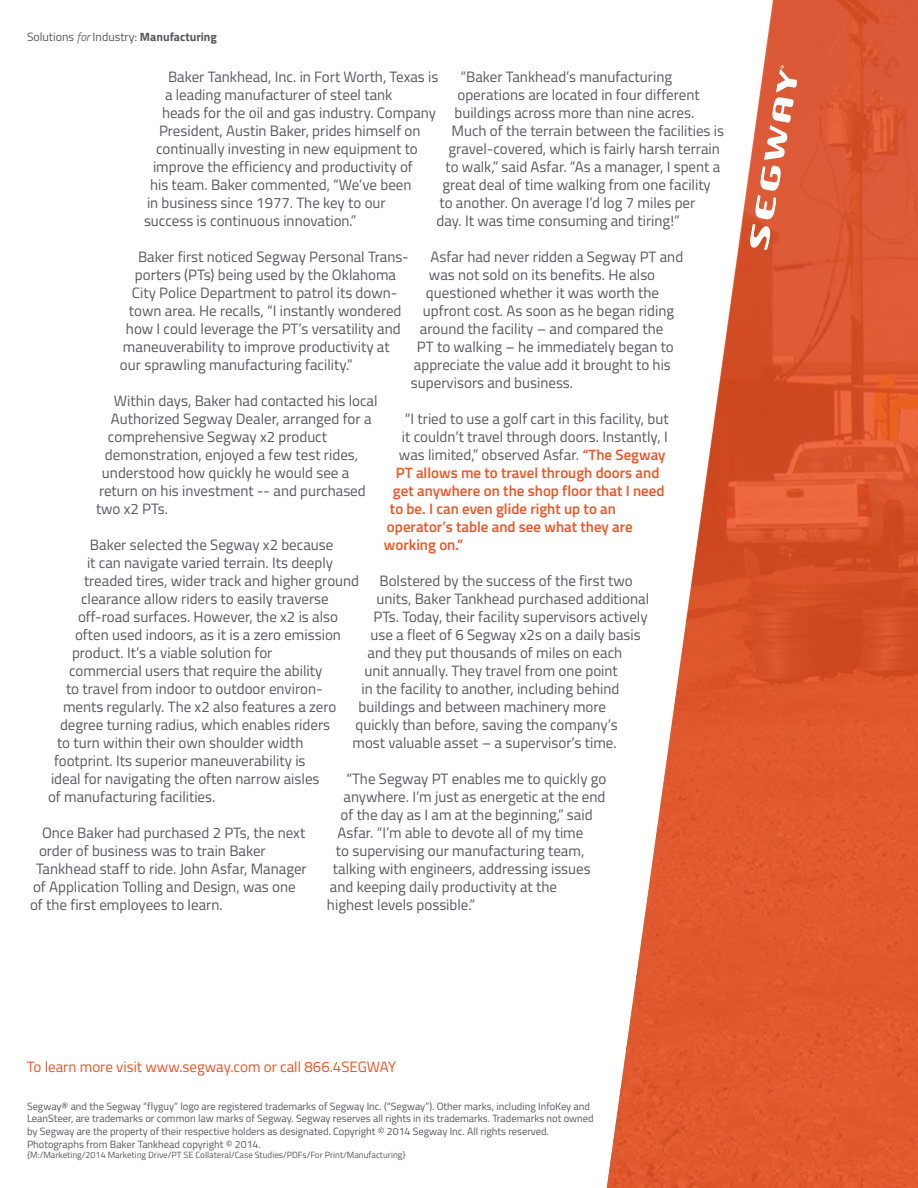
<style>
.page{position:relative;width:918px;height:1188px;background:#fff}
.page>*{position:absolute;margin:0;border:0;box-sizing:border-box;transform-origin:0 0}
.t1{font:15px "Titillium Web";color:#58595b}
.t2{font:600 15px "Titillium Web";color:#f05323}
.t3{font:15px "Titillium Web";color:#f05323}
.t4{font:12px "Titillium Web";color:#58595b}
.t5{font:10.5px/12.6px "Titillium Web";color:#58595b}
.t6{font:9px "Titillium Web";color:#58595b}
.s1{font-weight:300;font-style:italic}
.s2{font-family:"Minion Pro"}
.s3{font-weight:700}
.s4{font-weight:600;color:#f05323}
</style>
<div class="page">
<svg style="left:606px;top:0;width:312px;height:1188px;fill:#e05a31"></svg>
<svg style="left:749px;top:65px;width:48px;height:186px"></svg>
<p class="t4" style="left:27px;top:28px;width:192px">Solutions <span class="s1">for</span> Industry<span class="s2">:</span> <span class="s3">Manufacturing</span></p>
<p class="t1" style="left:168px;top:66px;width:272px">Baker Tankhead, Inc. in Fort Worth, Texas is</p>
<p class="t1" style="left:165px;top:84px;width:229px">a leading manufacturer of steel tank</p>
<p class="t1" style="left:162px;top:102px;width:276px">heads for the oil and gas industry. Company</p>
<p class="t1" style="left:159px;top:120px;width:263px">President, Austin Baker, prides himself on</p>
<p class="t1" style="left:156px;top:138px;width:263px">continually investing in new equipment to</p>
<p class="t1" style="left:153px;top:156px;width:261px">improve the efficiency and productivity of</p>
<p class="t1" style="left:150px;top:174px;width:263px">his team. Baker commented, “We’ve been</p>
<p class="t1" style="left:147px;top:192px;width:240px">in business since 1977. The key to our</p>
<p class="t1" style="left:144px;top:210px;width:214px">success is continuous innovation.”</p>
<p class="t1" style="left:138px;top:246px;width:272px">Baker first noticed Segway Personal Trans-</p>
<p class="t1" style="left:135px;top:264px;width:263px">porters (PTs) being used by the Oklahoma</p>
<p class="t1" style="left:132px;top:282px;width:267px">City Police Department to patrol its down-</p>
<p class="t1" style="left:129px;top:300px;width:274px">town area. He recalls, “I instantly wondered</p>
<p class="t1" style="left:126px;top:318px;width:276px">how I could leverage the PT’s versatility and</p>
<p class="t1" style="left:123px;top:336px;width:268px">maneuverability to improve productivity at</p>
<p class="t1" style="left:120px;top:354px;width:234px">our sprawling manufacturing facility.”</p>
<p class="t1" style="left:114px;top:390px;width:265px">Within days, Baker had contacted his local</p>
<p class="t1" style="left:111px;top:408px;width:262px">Authorized Segway Dealer, arranged for a</p>
<p class="t1" style="left:108px;top:426px;width:221px">comprehensive Segway x2 product</p>
<p class="t1" style="left:105px;top:444px;width:255px">demonstration, enjoyed a few test rides,</p>
<p class="t1" style="left:102px;top:462px;width:249px">understood how quickly he would see a</p>
<p class="t1" style="left:99px;top:480px;width:268px">return on his investment -- and purchased</p>
<p class="t1" style="left:96px;top:498px;width:73px">two x2 PTs.</p>
<p class="t1" style="left:90px;top:534px;width:245px">Baker selected the Segway x2 because</p>
<p class="t1" style="left:87px;top:552px;width:248px">it can navigate varied terrain. Its deeply</p>
<p class="t1" style="left:84px;top:570px;width:277px">treaded tires, wider track and higher ground</p>
<p class="t1" style="left:81px;top:588px;width:249px">clearance allow riders to easily traverse</p>
<p class="t1" style="left:78px;top:606px;width:262px">off-road surfaces. However, the x2 is also</p>
<p class="t1" style="left:75px;top:624px;width:267px">often used indoors, as it is a zero emission</p>
<p class="t1" style="left:72px;top:642px;width:202px">product. It’s a viable solution for</p>
<p class="t1" style="left:69px;top:660px;width:255px">commercial users that require the ability</p>
<p class="t1" style="left:66px;top:678px;width:258px">to travel from indoor to outdoor environ-</p>
<p class="t1" style="left:63px;top:696px;width:275px">ments regularly. The x2 also features a zero</p>
<p class="t1" style="left:60px;top:714px;width:272px">degree turning radius, which enables riders</p>
<p class="t1" style="left:57px;top:732px;width:248px">to turn within their own shoulder width</p>
<p class="t1" style="left:54px;top:750px;width:253px">footprint. Its superior maneuverability is</p>
<p class="t1" style="left:51px;top:768px;width:270px">ideal for navigating the often narrow aisles</p>
<p class="t1" style="left:48px;top:786px;width:169px">of manufacturing facilities.</p>
<p class="t1" style="left:42px;top:822px;width:265px">Once Baker had purchased 2 PTs, the next</p>
<p class="t1" style="left:39px;top:840px;width:228px">order of business was to train Baker</p>
<p class="t1" style="left:36px;top:858px;width:272px">Tankhead staff to ride. John Asfar, Manager</p>
<p class="t1" style="left:33px;top:876px;width:264px">of Application Tolling and Design, was one</p>
<p class="t1" style="left:30px;top:894px;width:194px">of the first employees to learn.</p>
<p class="t1" style="left:461px;top:66px;width:213px">“Baker Tankhead’s manufacturing</p>
<p class="t1" style="left:458px;top:84px;width:244px">operations are located in four different</p>
<p class="t1" style="left:455px;top:102px;width:241px">buildings across more than nine acres.</p>
<p class="t1" style="left:452px;top:120px;width:274px">Much of the terrain between the facilities is</p>
<p class="t1" style="left:448px;top:138px;width:273px">gravel-covered, which is fairly harsh terrain</p>
<p class="t1" style="left:446px;top:156px;width:276px">to walk,” said Asfar. “As a manager, I spent a</p>
<p class="t1" style="left:442px;top:174px;width:270px">great deal of time walking from one facility</p>
<p class="t1" style="left:440px;top:192px;width:257px">to another. On average I’d log 7 miles per</p>
<p class="t1" style="left:436px;top:210px;width:245px">day. It was time consuming and tiring!”</p>
<p class="t1" style="left:430px;top:246px;width:254px">Asfar had never ridden a Segway PT and</p>
<p class="t1" style="left:429px;top:264px;width:228px">was not sold on its benefits. He also</p>
<p class="t1" style="left:426px;top:282px;width:235px">questioned whether it was worth the</p>
<p class="t1" style="left:423px;top:300px;width:253px">upfront cost. As soon as he began riding</p>
<p class="t1" style="left:420px;top:318px;width:245px">around the facility – and compared the</p>
<p class="t1" style="left:417px;top:336px;width:258px">PT to walking – he immediately began to</p>
<p class="t1" style="left:414px;top:354px;width:258px">appreciate the value add it brought to his</p>
<p class="t1" style="left:411px;top:372px;width:164px">supervisors and business.</p>
<p class="t1" style="left:405px;top:408px;width:265px">“I tried to use a golf cart in this facility, but</p>
<p class="t1" style="left:402px;top:426px;width:267px">it couldn’t travel through doors. Instantly, I</p>
<p class="t1" style="left:399px;top:444px;width:268px">was limited,” observed Asfar. <span class="s4">“The Segway</span></p>
<p class="t2" style="left:396px;top:461px;width:265px">PT allows me to travel through doors and</p>
<p class="t2" style="left:393px;top:479px;width:273px">get anywhere on the shop floor that I need</p>
<p class="t2" style="left:390px;top:497px;width:228px">to be. I can even glide right up to an</p>
<p class="t2" style="left:387px;top:515px;width:247px">operator’s table and see what they are</p>
<p class="t2" style="left:384px;top:533px;width:81px">working on.”</p>
<p class="t1" style="left:379px;top:570px;width:255px">Bolstered by the success of the first two</p>
<p class="t1" style="left:376px;top:588px;width:274px">units, Baker Tankhead purchased additional</p>
<p class="t1" style="left:373px;top:606px;width:276px">PTs. Today, their facility supervisors actively</p>
<p class="t1" style="left:370px;top:624px;width:272px">use a fleet of 6 Segway x2s on a daily basis</p>
<p class="t1" style="left:367px;top:642px;width:256px">and they put thousands of miles on each</p>
<p class="t1" style="left:364px;top:660px;width:255px">unit annually. They travel from one point</p>
<p class="t1" style="left:361px;top:678px;width:259px">in the facility to another, including behind</p>
<p class="t1" style="left:358px;top:696px;width:249px">buildings and between machinery more</p>
<p class="t1" style="left:355px;top:714px;width:264px">quickly than before, saving the company’s</p>
<p class="t1" style="left:352px;top:732px;width:266px">most valuable asset – a supervisor’s time.</p>
<p class="t1" style="left:346px;top:768px;width:262px">“The Segway PT enables me to quickly go</p>
<p class="t1" style="left:343px;top:786px;width:264px">anywhere. I’m just as energetic at the end</p>
<p class="t1" style="left:340px;top:804px;width:254px">of the day as I am at the beginning,” said</p>
<p class="t1" style="left:337px;top:822px;width:247px">Asfar. “I’m able to devote all of my time</p>
<p class="t1" style="left:336px;top:840px;width:250px">to supervising our manufacturing team,</p>
<p class="t1" style="left:333px;top:858px;width:259px">talking with engineers, addressing issues</p>
<p class="t1" style="left:330px;top:876px;width:229px">and keeping daily productivity at the</p>
<p class="t1" style="left:327px;top:894px;width:150px">highest levels possible.”</p>
<p class="t3" style="left:27px;top:1056px;width:371px">To learn more visit www.segway.com or call 866.4SEGWAY</p>
<p class="t5" style="left:27px;top:1099px;width:568px">Segway® and the Segway “flyguy” logo are registered trademarks of Segway Inc. (“Segway”). Other marks, including InfoKey and LeanSteer, are trademarks or common law marks of Segway. Segway reserves all rights in its trademarks. Trademarks not owned by Segway are the property of their respective holders as designated. Copyright © 2014 Segway Inc. All rights reserved.<br>Photographs from Baker Tankhead copyright © 2014.</p>
<p class="t6" style="left:27px;top:1149px;width:380px">{M:/Marketing/2014 Marketing Drive/PT SE Collateral/Case Studies/PDFs/For Print/Manufacturing}</p>
</div>
